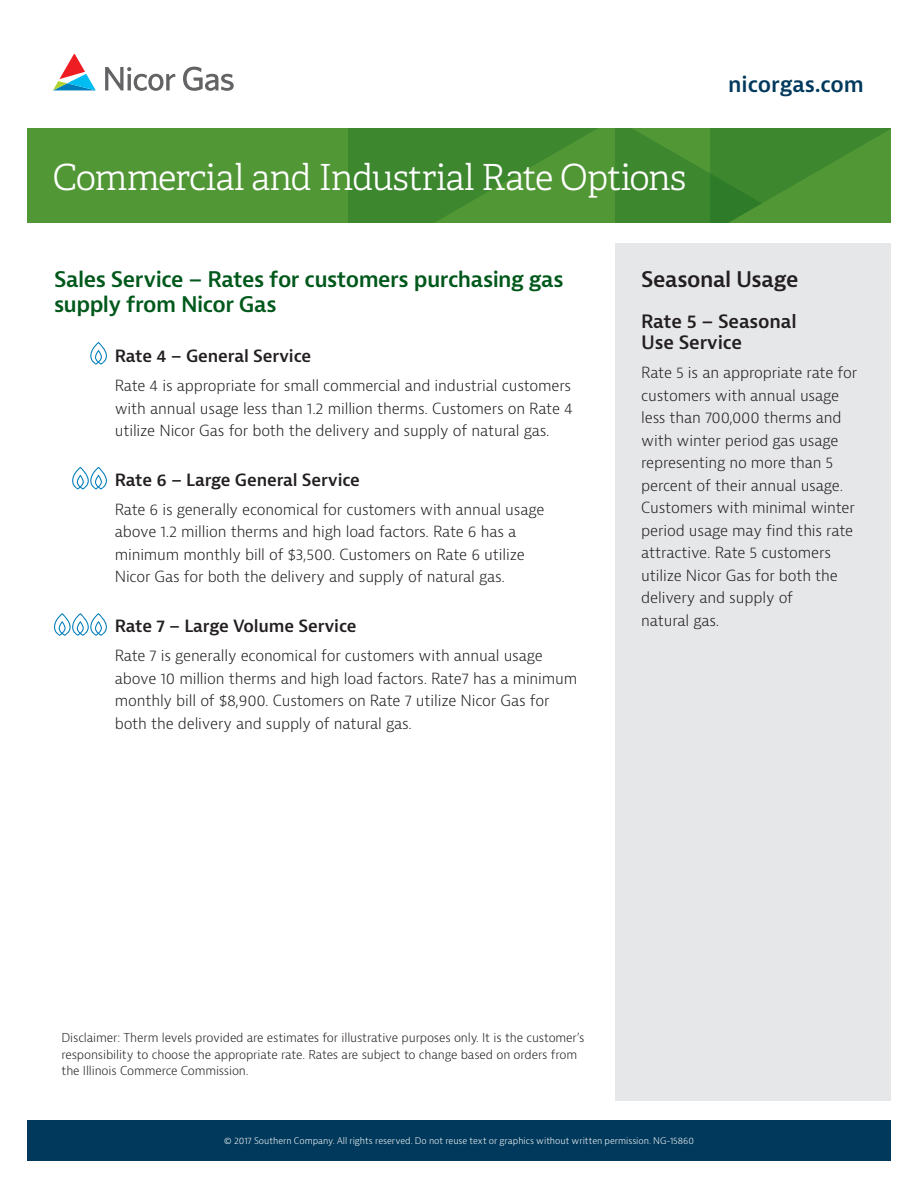
<style>
.page{position:relative;width:918px;height:1188px;background:#fff}
.page>*{position:absolute;margin:0;border:0;box-sizing:border-box;transform-origin:0 0}
.t1{font:300 36px "Adelle";letter-spacing:-.025em;color:#fff}
.t2{font:600 21px/25.5px "Bernina Sans";letter-spacing:-.025em;color:#01581b}
.t3{font:600 21px "Bernina Sans";letter-spacing:-.025em;color:#231f20}
.t4{font:600 21px "Bernina Sans";color:#00395c}
.t5{font:600 18px/21px "Bernina Sans";letter-spacing:-.01em;color:#231f20}
.t6{font:600 16.5px "Bernina Sans";letter-spacing:-.01em;color:#231f20}
.t7{font:300 15px/22.5px "Bernina Sans";letter-spacing:-.01em;color:#231f20}
.t8{font:300 12px/16.5px "Bernina Sans";letter-spacing:-.01em;color:#231f20}
.t9{font:300 9px "Bernina Sans";letter-spacing:-.005em;color:#fff}
</style>
<div class="page">
<div style="left:27px;top:128px;width:864px;height:95px;background:#519735"></div>
<svg style="left:349px;top:128px;width:542px;height:95px"></svg>
<div style="left:615px;top:243px;width:276px;height:857px;background:#e6e7e9"></div>
<svg style="left:53px;top:54px;width:43px;height:36px"></svg>
<svg style="left:105px;top:67px;width:129px;height:24px"></svg>
<div style="left:27px;top:1120px;width:864px;height:41px;background:#00395c"></div>
<svg style="left:90px;top:342px;width:17px;height:23px"></svg>
<svg style="left:72px;top:467px;width:35px;height:22px"></svg>
<svg style="left:54px;top:613px;width:53px;height:23px"></svg>
<p class="t1" style="left:52px;top:155px;width:635px">Commercial and Industrial Rate Options</p>
<p class="t4" style="left:728px;top:70px;width:137px">nicorgas.com</p>
<p class="t2" style="left:54px;top:267px;width:511px">Sales Service – Rates for customers purchasing gas supply from Nicor Gas</p>
<p class="t6" style="left:115px;top:345px;width:198px">Rate 4 – General Service</p>
<p class="t7" style="left:115px;top:375px;width:460px;text-align:justify">Rate 4 is appropriate for small commercial and industrial customers with annual usage less than 1.2 million therms. Customers on Rate 4 utilize Nicor Gas for both the delivery and supply of natural gas.</p>
<p class="t6" style="left:115px;top:469px;width:247px">Rate 6 – Large General Service</p>
<p class="t7" style="left:115px;top:498px;width:431px">Rate 6 is generally economical for customers with annual usage above 1.2 million therms and high load factors. Rate 6 has a minimum monthly bill of $3,500. Customers on Rate 6 utilize Nicor Gas for both the delivery and supply of natural gas.</p>
<p class="t6" style="left:115px;top:615px;width:243px">Rate 7 – Large Volume Service</p>
<p class="t7" style="left:115px;top:645px;width:464px">Rate 7 is generally economical for customers with annual usage above 10 million therms and high load factors. Rate7 has a minimum monthly bill of $8,900. Customers on Rate 7 utilize Nicor Gas for both the delivery and supply of natural gas.</p>
<p class="t3" style="left:641px;top:266px;width:159px">Seasonal Usage</p>
<p class="t5" style="left:641px;top:312px;width:157px">Rate 5 – Seasonal<br>Use Service</p>
<p class="t7" style="left:641px;top:362px;width:217px">Rate 5 is an appropriate rate for customers with annual usage less than 700,000 therms and with winter period gas usage representing no more than 5 percent of their annual usage.<br>Customers with minimal winter period usage may find this rate attractive. Rate 5 customers utilize Nicor Gas for both the delivery and supply of<br>natural gas.</p>
<p class="t8" style="left:62px;top:1030px;width:524px">Disclaimer: Therm levels provided are estimates for illustrative purposes only. It is the customer’s responsibility to choose the appropriate rate. Rates are subject to change based on orders from the Illinois Commerce Commission.</p>
<p class="t9" style="left:224px;top:1135px;width:471px">© 2017 Southern Company. All rights reserved. Do not reuse text or graphics without written permission. NG-15860</p>
</div>
